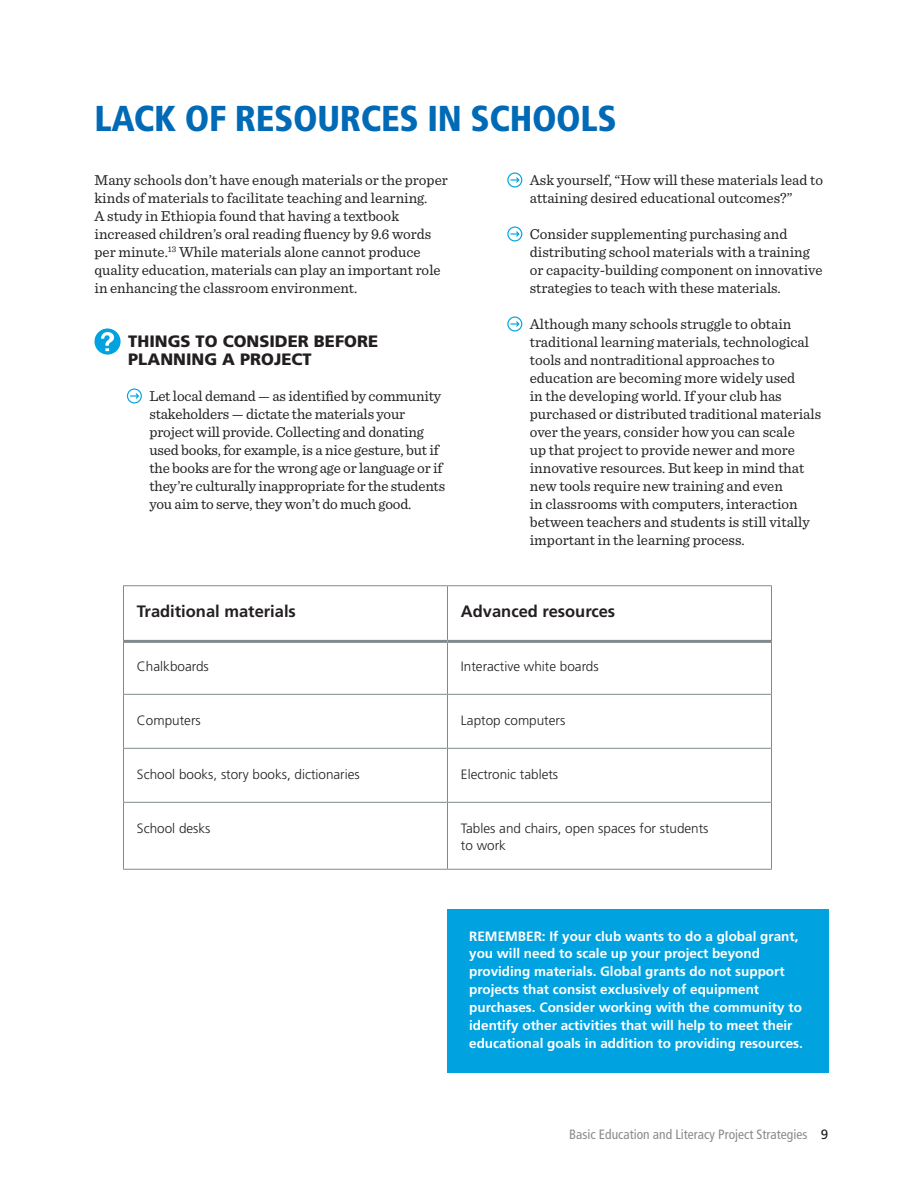
<style>
.page{position:relative;width:918px;height:1188px;background:#fff}
.page>*{position:absolute;margin:0;border:0;box-sizing:border-box;transform-origin:0 0}
.t1{font:900 condensed 36px "Frutiger LT Std";letter-spacing:-.01em;color:#016ab6}
.t2{font:900 16.5px/18px "Frutiger LT Std";color:#231f20}
.t3{font:700 16.5px "Frutiger LT Std";color:#231f20}
.t4{font:15px/18px "Sentinel";color:#231f20}
.t5{font:700 13.5px/18px "Frutiger LT Std";color:#fff}
.t6{font:300 13.5px/18px "Frutiger LT Std";color:#231f20}
.t7{font:condensed 13.5px "Frutiger LT Std";color:#8b8a8e}
.s1{font-stretch:normal;color:#231f20}
</style>
<div class="page">
<div style="left:447px;top:909px;width:381px;height:163px;background:#00a2e0"></div>
<svg style="left:127px;top:388px;width:15px;height:16px"></svg>
<svg style="left:507px;top:172px;width:15px;height:16px"></svg>
<svg style="left:507px;top:226px;width:15px;height:16px"></svg>
<svg style="left:507px;top:316px;width:15px;height:16px"></svg>
<hr style="left:123px;top:585px;width:324px;height:1px;background:#808a8d">
<hr style="left:123px;top:586px;width:1px;height:55px;background:#808a8d">
<hr style="left:447px;top:585px;width:325px;height:1px;background:#808a8d">
<hr style="left:447px;top:586px;width:1px;height:54px;background:#808a8d">
<hr style="left:771px;top:586px;width:1px;height:55px;background:#808a8d">
<hr style="left:123px;top:641px;width:1px;height:53px;background:#808a8d">
<hr style="left:447px;top:643px;width:1px;height:51px;background:#808a8d">
<hr style="left:771px;top:641px;width:1px;height:53px;background:#808a8d">
<hr style="left:123px;top:694px;width:324px;height:1px;background:#808a8d">
<hr style="left:123px;top:695px;width:1px;height:53px;background:#808a8d">
<hr style="left:447px;top:694px;width:325px;height:1px;background:#808a8d">
<hr style="left:447px;top:695px;width:1px;height:53px;background:#808a8d">
<hr style="left:771px;top:695px;width:1px;height:53px;background:#808a8d">
<hr style="left:123px;top:748px;width:324px;height:1px;background:#808a8d">
<hr style="left:123px;top:749px;width:1px;height:53px;background:#808a8d">
<hr style="left:447px;top:748px;width:325px;height:1px;background:#808a8d">
<hr style="left:447px;top:749px;width:1px;height:53px;background:#808a8d">
<hr style="left:771px;top:749px;width:1px;height:53px;background:#808a8d">
<hr style="left:123px;top:802px;width:324px;height:1px;background:#808a8d">
<hr style="left:123px;top:803px;width:1px;height:66px;background:#808a8d">
<hr style="left:447px;top:802px;width:325px;height:1px;background:#808a8d">
<hr style="left:447px;top:803px;width:1px;height:66px;background:#808a8d">
<hr style="left:771px;top:803px;width:1px;height:66px;background:#808a8d">
<hr style="left:123px;top:869px;width:324px;height:1px;background:#808a8d">
<hr style="left:447px;top:869px;width:325px;height:1px;background:#808a8d">
<hr style="left:124px;top:640px;width:323px;height:3px;background:#808a8d">
<hr style="left:447px;top:640px;width:324px;height:3px;background:#808a8d">
<svg style="left:94px;top:328px;width:27px;height:27px"></svg>
<h1 class="t1" style="left:94px;top:96px;width:524px">LACK OF RESOURCES IN SCHOOLS</h1>
<p class="t4" style="left:94px;top:170px;width:355px">Many schools don’t have enough materials or the proper kinds of materials to facilitate teaching and learning.<br>A study in Ethiopia found that having a textbook increased children’s oral reading fluency by 9.6 words per minute.<sup>13</sup> While materials alone cannot produce quality education, materials can play an important role in enhancing the classroom environment.</p>
<p class="t2" style="left:128px;top:332px;width:251px">THINGS TO CONSIDER BEFORE<br>PLANNING A PROJECT</p>
<p class="t4" style="left:149px;top:386px;width:297px">Let local demand — as identified by community stakeholders — dictate the materials your project will provide. Collecting and donating used books, for example, is a nice gesture, but if the books are for the wrong age or language or if they’re culturally inappropriate for the students you aim to serve, they won’t do much good.</p>
<p class="t4" style="left:530px;top:170px;width:295px">Ask yourself, “How will these materials lead to attaining desired educational outcomes?”</p>
<p class="t4" style="left:530px;top:224px;width:294px">Consider supplementing purchasing and distributing school materials with a training or capacity-building component on innovative strategies to teach with these materials.</p>
<p class="t4" style="left:530px;top:314px;width:293px">Although many schools struggle to obtain traditional learning materials, technological tools and nontraditional approaches to education are becoming more widely used<br>in the developing world. If your club has purchased or distributed traditional materials over the years, consider how you can scale<br>up that project to provide newer and more innovative resources. But keep in mind that new tools require new training and even<br>in classrooms with computers, interaction between teachers and students is still vitally important in the learning process.</p>
<p class="t3" style="left:137px;top:601px;width:160px">Traditional materials</p>
<p class="t3" style="left:461px;top:601px;width:156px">Advanced resources</p>
<p class="t6" style="left:137px;top:657px;width:73px">Chalkboards</p>
<p class="t6" style="left:461px;top:657px;width:139px">Interactive white boards</p>
<p class="t6" style="left:137px;top:711px;width:65px">Computers</p>
<p class="t6" style="left:461px;top:711px;width:106px">Laptop computers</p>
<p class="t6" style="left:137px;top:765px;width:224px">School books, story books, dictionaries</p>
<p class="t6" style="left:461px;top:765px;width:99px">Electronic tablets</p>
<p class="t6" style="left:137px;top:819px;width:75px">School desks</p>
<p class="t6" style="left:461px;top:819px;width:249px">Tables and chairs, open spaces for students to work</p>
<p class="t5" style="left:469px;top:927px;width:335px">REMEMBER: If your club wants to do a global grant, you will need to scale up your project beyond providing materials. Global grants do not support projects that consist exclusively of equipment purchases. Consider working with the community to identify other activities that will help to meet their educational goals in addition to providing resources.</p>
<p class="t7" style="left:569px;top:1126px;width:261px">Basic Education and Literacy Project Strategies <span class="s1">9</span></p>
</div>
